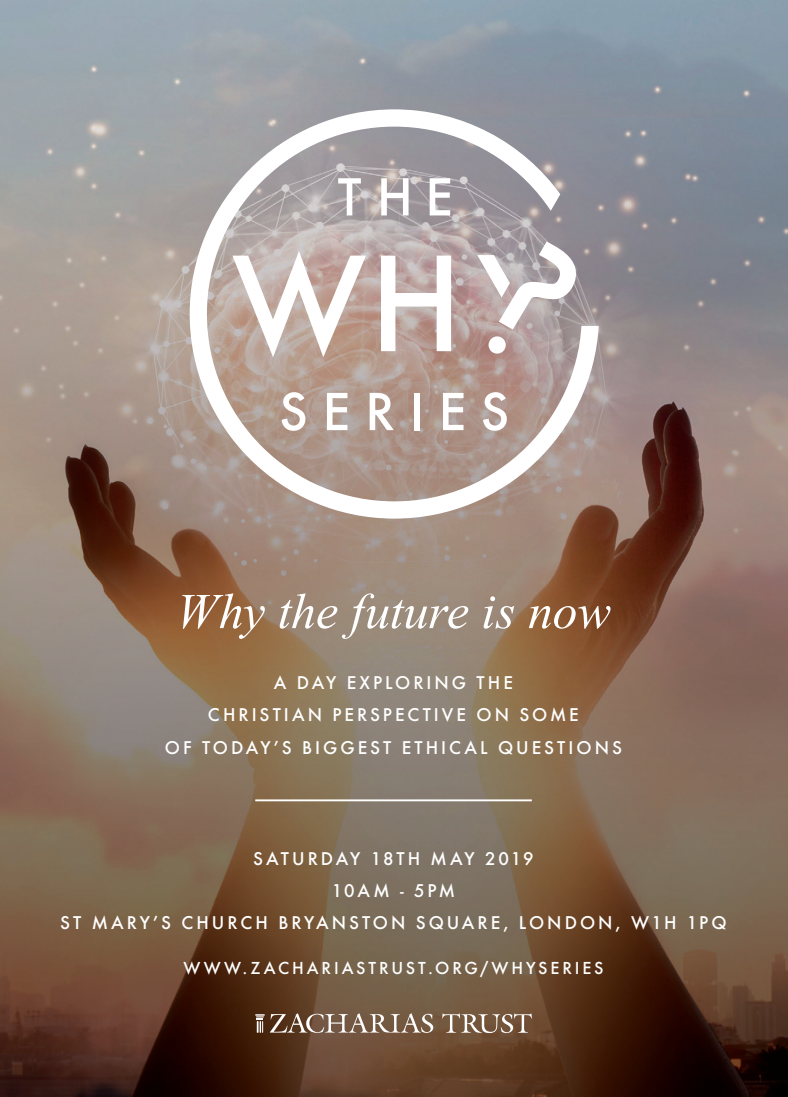
<style>
.page{position:relative;width:788px;height:1097px;background:#fff}
.page>*{position:absolute;margin:0;border:0;box-sizing:border-box;transform-origin:0 0}
.t1{font:italic 50px "Times New Roman";letter-spacing:-.005em;color:#fff}
.t2{font:500 17px/32.2px "Futura";letter-spacing:.175em;color:#fff;text-align:center}
.t3{font:500 16px "Futura";letter-spacing:.18em;color:#fff}
</style>
<div class="page">
<img style="left:0;top:1px;width:787px;height:1095px">
<hr style="left:255px;top:799px;width:276px;height:2px;background:#fff">
<svg style="left:190px;top:109px;width:408px;height:409px"></svg>
<svg style="left:338px;top:178px;width:23px;height:37px"></svg>
<svg style="left:381px;top:178px;width:27px;height:37px"></svg>
<svg style="left:429px;top:178px;width:21px;height:37px"></svg>
<svg style="left:281px;top:392px;width:24px;height:39px"></svg>
<svg style="left:327px;top:393px;width:20px;height:37px"></svg>
<svg style="left:369px;top:393px;width:25px;height:37px"></svg>
<div style="left:413px;top:393px;width:6px;height:37px;background:#fff"></div>
<svg style="left:443px;top:393px;width:20px;height:37px"></svg>
<svg style="left:483px;top:392px;width:23px;height:39px"></svg>
<svg style="left:255px;top:1013px;width:178px;height:19px;background:#8e7766"></svg>
<svg style="left:442px;top:1013px;width:89px;height:20px;background:#947d69"></svg>
<h1 class="t1" style="left:176px;top:577px;width:436px">Why the future is now</h1>
<p class="t2" style="left:165px;top:666px;width:458px">A DAY EXPLORING THE<br>CHRISTIAN PERSPECTIVE ON SOME<br>OF TODAYʼS BIGGEST ETHICAL QUESTIONS</p>
<p class="t2" style="left:60px;top:842px;width:668px">SATURDAY 18TH MAY 2019<br>10AM - 5PM<br>ST MARYʼS CHURCH BRYANSTON SQUARE, LONDON, W1H 1PQ</p>
<p class="t3" style="left:183px;top:957px;width:421px">WWW.ZACHARIASTRUST.ORG/WHYSERIES</p>
</div>
